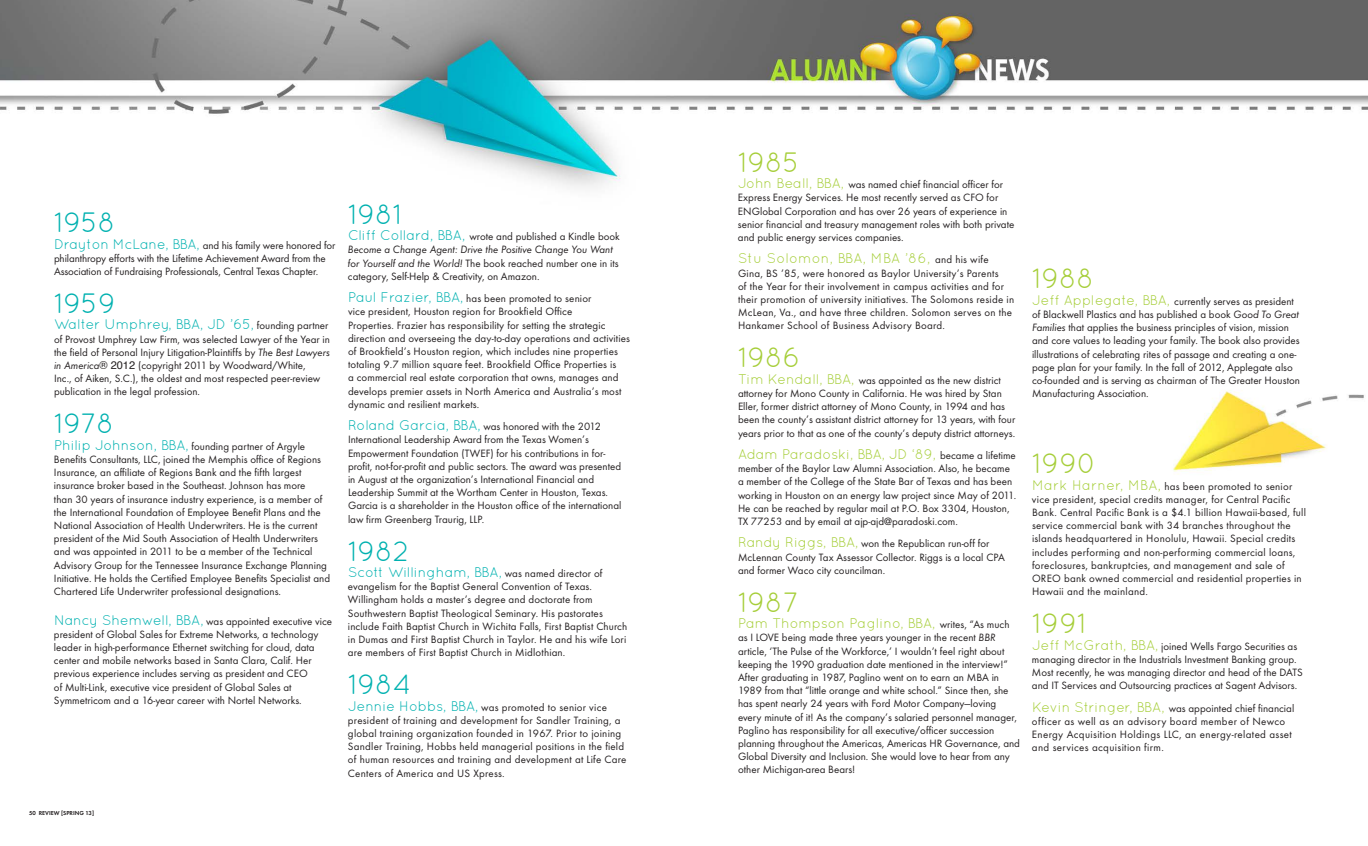
<style>
.page{position:relative;width:1368px;height:846px;background:#fff}
.page>*{position:absolute;margin:0;border:0;box-sizing:border-box;transform-origin:0 0}
.t1{font:28px "Quicksand";color:#a6ce39}
.t2{font:28px "Quicksand";color:#00b1b0}
.t3{font:14px "Quicksand";color:#00b1b0}
.t4{font:14px "Quicksand";color:#a6ce39}
.t5{font:14px "Quicksand";letter-spacing:.02em;color:#a6ce39}
.t6{font:11px/13.2px "Function";color:#231f20}
.t7{font:11px/13.2px "Function";letter-spacing:.02em;color:#231f20}
.t8{font:11px/13.2px "Function";letter-spacing:.03em;color:#231f20}
.t9{font:700 6px "Function";color:#231f20}
.s1{font-family:"Quicksand";font-size:14px;color:#00b1b0}
.s2{font-family:"Function";font-size:11px;color:#231f20}
.s3{font-style:italic}
.s4{font-family:"Helvetica"}
.s5{font-family:"Quicksand";font-size:14px;color:#a6ce39}
</style>
<div class="page">
<img style="left:0;top:0;width:1368px;height:472px">
<p class="t2" style="left:54px;top:206px;width:63px">1958</p>
<p class="t6" style="left:54px;top:238px;width:283px"><span class="s1">Drayton McLane, BBA,</span> and his family were honored for philanthropy efforts with the Lifetime Achievement Award from the<br>Association of Fundraising Professionals, Central Texas Chapter.</p>
<p class="t2" style="left:54px;top:287px;width:63px">1959</p>
<p class="t3" style="left:54px;top:316px;width:276px">Walter Umphrey, BBA, JD ’65, <span class="s2">founding partner</span></p>
<p class="t6" style="left:54px;top:332px;width:278px">of Provost Umphrey Law Firm, was selected Lawyer of the Year in the field of Personal Injury Litigation-Plaintiffs by <span class="s3">The Best Lawyers in America</span><span class="s4">® 2012</span> (copyright 2011 by Woodward/White,<br>Inc., of Aiken, S.C.), the oldest and most respected peer-review publication in the legal profession.</p>
<p class="t2" style="left:54px;top:407px;width:62px">1978</p>
<p class="t6" style="left:54px;top:440px;width:278px"><span class="s1">Philip Johnson, BBA,</span> founding partner of Argyle Benefits Consultants, LLC, joined the Memphis office of Regions Insurance, an affiliate of Regions Bank and the fifth largest insurance broker based in the Southeast. Johnson has more<br>than 30 years of insurance industry experience, is a member of the International Foundation of Employee Benefit Plans and the National Association of Health Underwriters. He is the current president of the Mid South Association of Health Underwriters and was appointed in 2011 to be a member of the Technical Advisory Group for the Tennessee Insurance Exchange Planning Initiative. He holds the Certified Employee Benefits Specialist and Chartered Life Underwriter professional designations.</p>
<p class="t6" style="left:54px;top:614px;width:280px"><span class="s1">Nancy Shemwell, BBA,</span> was appointed executive vice president of Global Sales for Extreme Networks, a technology leader in high-performance Ethernet switching for cloud, data center and mobile networks based in Santa Clara, Calif. Her previous experience includes serving as president and CEO<br>of Multi-Link, executive vice president of Global Sales at Symmetricom and a 16-year career with Nortel Networks.</p>
<p class="t2" style="left:348px;top:198px;width:56px">1981</p>
<p class="t6" style="left:348px;top:230px;width:273px"><span class="s1">Cliff Collard, BBA,</span> wrote and published a Kindle book <span class="s3">Become a Change Agent: Drive the Positive Change You Want for Yourself and the World!</span> The book reached number one in its category, Self-Help &amp; Creativity, on Amazon.</p>
<p class="t6" style="left:348px;top:292px;width:284px"><span class="s1">Paul Frazier, BBA,</span> has been promoted to senior<br>vice president, Houston region for Brookfield Office<br>Properties. Frazier has responsibility for setting the strategic direction and overseeing the day-to-day operations and activities of Brookfield’s Houston region, which includes nine properties totaling 9.7 million square feet. Brookfield Office Properties is<br>a commercial real estate corporation that owns, manages and develops premier assets in North America and Australia’s most dynamic and resilient markets.</p>
<p class="t6" style="left:348px;top:420px;width:275px"><span class="s1">Roland Garcia, BBA,</span> was honored with the 2012<br>International Leadership Award from the Texas Women’s Empowerment Foundation (TWEF) for his contributions in for&shy;profit, not-for-profit and public sectors. The award was presented in August at the organization’s International Financial and Leadership Summit at the Wortham Center in Houston, Texas.<br>Garcia is a shareholder in the Houston office of the international law firm Greenberg Traurig, LLP.</p>
<p class="t2" style="left:348px;top:535px;width:63px">1982</p>
<p class="t3" style="left:348px;top:564px;width:256px">Scott Willingham, BBA, <span class="s2">was named director of</span></p>
<p class="t6" style="left:348px;top:580px;width:281px">evangelism for the Baptist General Convention of Texas.<br>Willingham holds a master’s degree and doctorate from Southwestern Baptist Theological Seminary. His pastorates include Faith Baptist Church in Wichita Falls, First Baptist Church in Dumas and First Baptist Church in Taylor. He and his wife Lori are members of First Baptist Church in Midlothian.</p>
<p class="t2" style="left:348px;top:668px;width:65px">1984</p>
<p class="t7" style="left:348px;top:700px;width:280px"><span class="s1">Jennie Hobbs, BBA,</span> was promoted to senior vice president of training and development for Sandler Training, a global training organization founded in 1967. Prior to joining Sandler Training, Hobbs held managerial positions in the field of human resources and training and development at Life Care Centers of America and US Xpress.</p>
<p class="t9" style="left:29px;top:810px;width:67px">50 REVIEW [SPRING 13]</p>
<p class="t1" style="left:738px;top:146px;width:63px">1985</p>
<p class="t6" style="left:738px;top:178px;width:278px"><span class="s5">John Beall, BBA,</span> was named chief financial officer for Express Energy Services. He most recently served as CFO for ENGlobal Corporation and has over 26 years of experience in senior financial and treasury management roles with both private and public energy services companies.</p>
<p class="t5" style="left:738px;top:250px;width:252px">Stu Solomon, BBA, MBA ’86, <span class="s2">and his wife</span></p>
<p class="t7" style="left:738px;top:266px;width:278px">Gina, BS ’85, were honored as Baylor University’s Parents<br>of the Year for their involvement in campus activities and for their promotion of university initiatives. The Solomons reside in McLean, Va., and have three children. Solomon serves on the Hankamer School of Business Advisory Board.</p>
<p class="t1" style="left:738px;top:341px;width:64px">1986</p>
<p class="t6" style="left:738px;top:374px;width:279px"><span class="s5">Tim Kendall, BBA,</span> was appointed as the new district attorney for Mono County in California. He was hired by Stan Eller, former district attorney of Mono County, in 1994 and has been the county’s assistant district attorney for 13 years, with four years prior to that as one of the county’s deputy district attorneys.</p>
<p class="t4" style="left:738px;top:446px;width:279px">Adam Paradoski, BBA, JD ‘89, <span class="s2">became a lifetime</span></p>
<p class="t6" style="left:738px;top:462px;width:280px">member of the Baylor Law Alumni Association. Also, he became a member of the College of the State Bar of Texas and has been working in Houston on an energy law project since May of 2011.<br>He can be reached by regular mail at P.O. Box 3304, Houston, TX 77253 and by email at ajp-ajd@paradoski.com.</p>
<p class="t6" style="left:738px;top:537px;width:268px"><span class="s5">Randy Riggs, BBA,</span> won the Republican run-off for<br>McLennan County Tax Assessor Collector. Riggs is a local CPA and former Waco city councilman.</p>
<p class="t1" style="left:738px;top:586px;width:63px">1987</p>
<p class="t4" style="left:738px;top:615px;width:273px">Pam Thompson Paglino, BBA, <span class="s2">writes, “As much</span></p>
<p class="t6" style="left:738px;top:631px;width:284px">as I LOVE being made three years younger in the recent <span class="s3">BBR </span>article, ‘The Pulse of the Workforce,’ I wouldn’t feel right about keeping the 1990 graduation date mentioned in the interview!” After graduating in 1987, Paglino went on to earn an MBA in 1989 from that “little orange and white school.” Since then, she has spent nearly 24 years with Ford Motor Company—loving every minute of it! As the company’s salaried personnel manager, Paglino has responsibility for all executive/officer succession planning throughout the Americas, Americas HR Governance, and Global Diversity and Inclusion. She would love to hear from any other Michigan-area Bears!</p>
<p class="t1" style="left:1032px;top:262px;width:64px">1988</p>
<p class="t6" style="left:1032px;top:295px;width:270px"><span class="s5">Jeff Applegate, BBA,</span> currently serves as president of Blackwell Plastics and has published a book <span class="s3">Good To Great Families</span> that applies the business principles of vision, mission and core values to leading your family. The book also provides illustrations of celebrating rites of passage and creating a one&shy;page plan for your family. In the fall of 2012, Applegate also co-founded and is serving as chairman of The Greater Houston Manufacturing Association.</p>
<p class="t1" style="left:1032px;top:447px;width:67px">1990</p>
<p class="t7" style="left:1032px;top:479px;width:276px"><span class="s5">Mark Harner, MBA,</span> has been promoted to senior vice president, special credits manager, for Central Pacific Bank. Central Pacific Bank is a $4.1 billion Hawaii-based, full service commercial bank with 34 branches throughout the islands headquartered in Honolulu, Hawaii. Special credits includes performing and non-performing commercial loans, foreclosures, bankruptcies, and management and sale of OREO bank owned commercial and residential properties in Hawaii and the mainland.</p>
<p class="t1" style="left:1032px;top:607px;width:56px">1991</p>
<p class="t6" style="left:1032px;top:639px;width:272px"><span class="s5">Jeff McGrath, BBA,</span> joined Wells Fargo Securities as managing director in the Industrials Investment Banking group.<br>Most recently, he was managing director and head of the DATS and IT Services and Outsourcing practices at Sagent Advisors.</p>
<p class="t8" style="left:1032px;top:701px;width:264px"><span class="s5">Kevin Stringer, BBA,</span> was appointed chief financial officer as well as an advisory board member of Newco Energy Acquisition Holdings LLC, an energy-related asset and services acquisition firm.</p>
</div>
